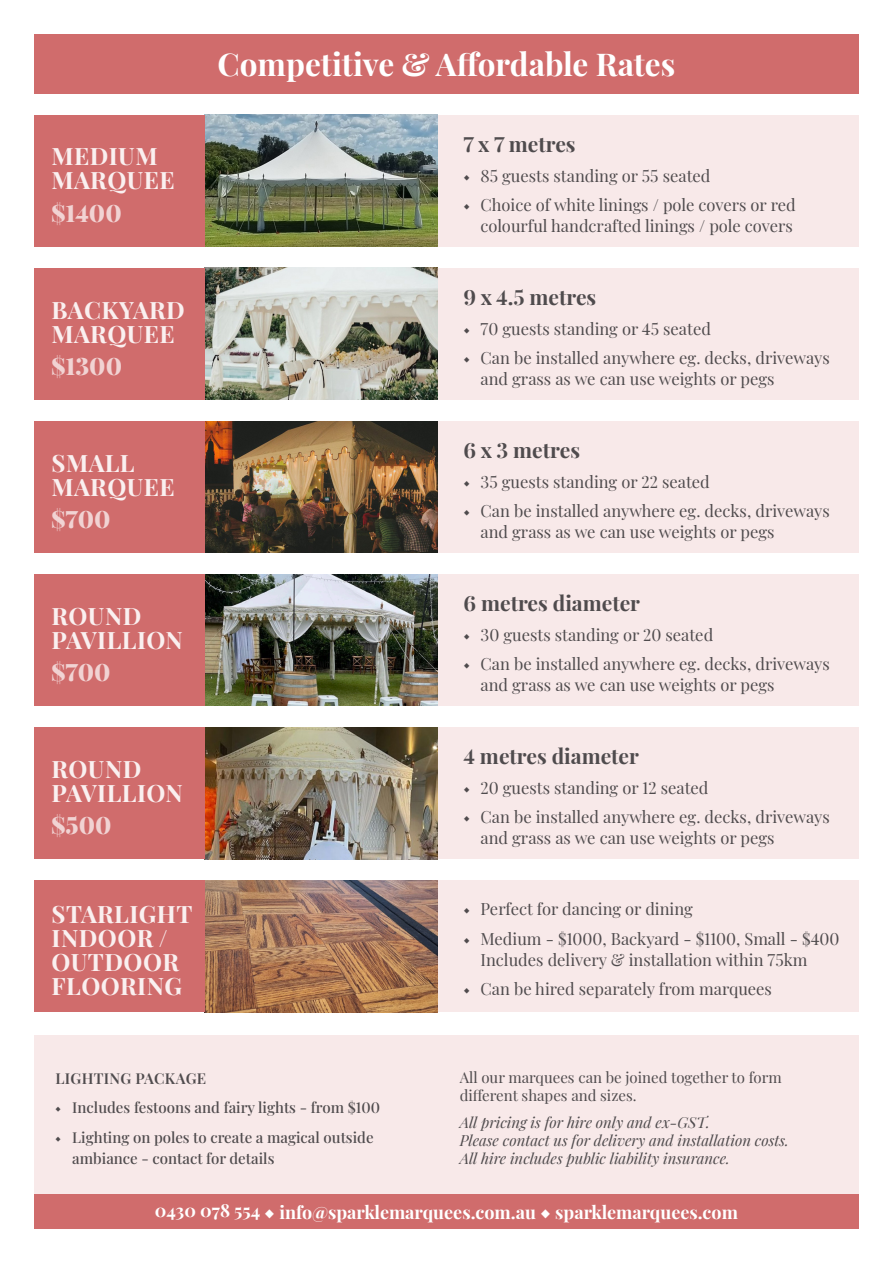
<style>
.page{position:relative;width:893px;height:1263px;background:#fff}
.page>*{position:absolute;margin:0;border:0;box-sizing:border-box;transform-origin:0 0}
.t1{font:700 31.5px "Playfair Display";color:#fff}
.Price_List_Headers{font:700 24px/24px "Playfair Display";letter-spacing:.02em;color:#faf0f0}
.Price{font:900 24px "Playfair Display";color:#f1d3d3}
.Size{font:700 21px "Playfair Display";color:#4f4b4d}
.t2{font:700 18px "Playfair Display";color:#fff}
.t3{font:16.5px/21px "Playfair Display";color:#4f4b4d}
.Body{font:italic 15px/18px "Playfair Display";color:#4f4b4d}
.t4{font:500 15px/21px "Playfair Display";color:#4f4b4d}
.Body-2{font:15px/18px "Playfair Display";color:#4f4b4d}
.Body-3{font:600 15px "Playfair Display";letter-spacing:.02em;color:#4f4b4d}
.s1{font-family:"Acumin Pro"}
.s2{font-family:"Acumin Pro";font-size:24px}
.s3{font-family:"Acumin Pro";font-weight:400}
</style>
<div class="page">
<div style="left:34px;top:1035px;width:825px;height:161px;background:#f8e9e9"></div>
<div style="left:34px;top:1195px;width:825px;height:34px;background:#d06c6c"></div>
<div style="left:34px;top:34px;width:825px;height:60px;background:#d06c6c"></div>
<div style="left:438px;top:115px;width:421px;height:132px;background:#f8e9e9"></div>
<div style="left:438px;top:268px;width:421px;height:132px;background:#f8e9e9"></div>
<div style="left:438px;top:574px;width:421px;height:132px;background:#f8e9e9"></div>
<div style="left:438px;top:421px;width:421px;height:132px;background:#f8e9e9"></div>
<div style="left:438px;top:727px;width:421px;height:132px;background:#f8e9e9"></div>
<div style="left:438px;top:880px;width:421px;height:132px;background:#f8e9e9"></div>
<img style="left:204px;top:115px;width:234px;height:132px">
<img style="left:204px;top:268px;width:234px;height:132px">
<img style="left:204px;top:574px;width:234px;height:132px">
<img style="left:204px;top:421px;width:234px;height:132px">
<img style="left:204px;top:727px;width:234px;height:132px">
<img style="left:204px;top:880px;width:234px;height:132px">
<div style="left:34px;top:115px;width:170px;height:132px;background:#d06c6c"></div>
<div style="left:34px;top:268px;width:170px;height:132px;background:#d06c6c"></div>
<div style="left:34px;top:574px;width:170px;height:132px;background:#d06c6c"></div>
<div style="left:34px;top:421px;width:170px;height:132px;background:#d06c6c"></div>
<div style="left:34px;top:727px;width:170px;height:132px;background:#d06c6c"></div>
<div style="left:34px;top:880px;width:170px;height:132px;background:#d06c6c"></div>
<p class="Price_List_Headers" style="left:52px;top:142px;width:125px">MEDIUM<br>MARQUEE</p>
<p class="Price" style="left:51px;top:194px;width:72px">$1400</p>
<p class="Price_List_Headers" style="left:52px;top:295px;width:135px">BACKYARD<br>MARQUEE</p>
<p class="Price" style="left:51px;top:347px;width:73px">$1300</p>
<p class="Price_List_Headers" style="left:52px;top:449px;width:125px">SMALL<br>MARQUEE</p>
<p class="Price" style="left:51px;top:500px;width:61px">$700</p>
<p class="Price_List_Headers" style="left:52px;top:602px;width:133px">ROUND<br>PAVILLION</p>
<p class="Price" style="left:51px;top:653px;width:61px">$700</p>
<p class="Price_List_Headers" style="left:52px;top:755px;width:133px">ROUND<br>PAVILLION</p>
<p class="Price" style="left:51px;top:806px;width:62px">$500</p>
<p class="Price_List_Headers" style="left:52px;top:900px;width:143px">STARLIGHT<br>INDOOR /<br>OUTDOOR<br>FLOORING</p>
<p class="t1" style="left:218px;top:40px;width:459px">Competitive &amp; Affordable Rates</p>
<p class="Size" style="left:463px;top:128px;width:114px">7 x 7 metres</p>
<p class="t3" style="left:463px;top:164px;width:248px"><span class="s1">◆</span> 85 guests standing or 55 seated</p>
<p class="t3" style="left:463px;top:193px;width:334px;text-align:right"><span class="s1">◆</span> Choice of white linings / pole covers or red colourful handcrafted linings / pole covers</p>
<p class="Size" style="left:463px;top:281px;width:134px">9 x 4.5 metres</p>
<p class="t3" style="left:463px;top:317px;width:249px"><span class="s1">◆</span> 70 guests standing or 45 seated</p>
<p class="t3" style="left:480px;top:346px;width:351px;text-indent:-17px"><span class="s1">◆</span> Can be installed anywhere eg. decks, driveways and grass as we can use weights or pegs</p>
<p class="Size" style="left:463px;top:434px;width:118px">6 x 3 metres</p>
<p class="t3" style="left:463px;top:470px;width:248px"><span class="s1">◆</span> 35 guests standing or 22 seated</p>
<p class="t3" style="left:480px;top:499px;width:351px;text-indent:-17px"><span class="s1">◆</span> Can be installed anywhere eg. decks, driveways and grass as we can use weights or pegs</p>
<p class="Size" style="left:463px;top:587px;width:178px">6 metres diameter</p>
<p class="t3" style="left:463px;top:623px;width:251px"><span class="s1">◆</span> 30 guests standing or 20 seated</p>
<p class="t3" style="left:480px;top:652px;width:351px;text-indent:-17px"><span class="s1">◆</span> Can be installed anywhere eg. decks, driveways and grass as we can use weights or pegs</p>
<p class="Size" style="left:463px;top:740px;width:177px">4 metres diameter</p>
<p class="t3" style="left:463px;top:776px;width:246px"><span class="s1">◆</span> 20 guests standing or 12 seated</p>
<p class="t3" style="left:480px;top:805px;width:351px;text-indent:-17px"><span class="s1">◆</span> Can be installed anywhere eg. decks, driveways and grass as we can use weights or pegs</p>
<p class="t3" style="left:463px;top:897px;width:231px"><span class="s1">◆</span> Perfect for dancing or dining</p>
<p class="t3" style="left:480px;top:926px;width:361px;text-indent:-17px"><span class="s1">◆</span> Medium - $1000, Backyard - $1100, Small - $400<br>Includes delivery &amp; installation within 75km</p>
<p class="t3" style="left:463px;top:977px;width:310px"><span class="s1">◆</span> Can be hired separately from marquees</p>
<p class="Body-2" style="left:460px;top:1067px;width:324px">All our marquees can be joined together to form different shapes and sizes.</p>
<p class="Body" style="left:460px;top:1112px;width:331px">All pricing is for hire only and ex-GST.<br>Please contact us for delivery and installation costs.<br>All hire includes public liability insurance.</p>
<p class="t2" style="left:155px;top:1198px;width:585px">0430 078 554 <span class="s2">◆</span> info@sparklemarquees.com.au <span class="s2">◆</span> sparklemarquees.com</p>
<p class="Body-3" style="left:56px;top:1066px;width:152px">LIGHTING PACKAGE</p>
<p class="t4" style="left:55px;top:1096px;width:326px"><span class="s3">◆</span> Includes festoons and fairy lights - from $100</p>
<p class="t4" style="left:72px;top:1125px;width:303px;text-indent:-17px"><span class="s3">◆</span> Lighting on poles to create a magical outside ambiance - contact for details</p>
</div>
